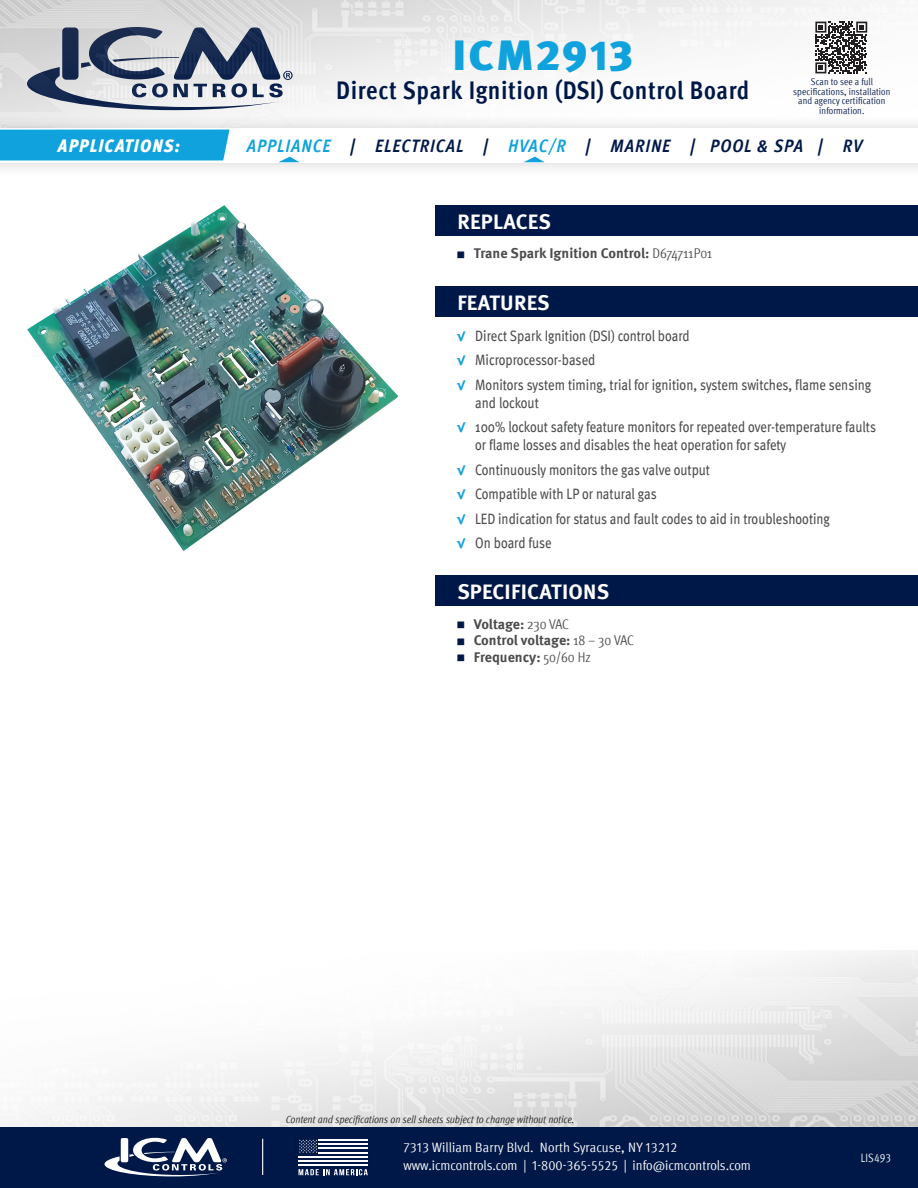
<style>
.page{position:relative;width:918px;height:1188px;background:#fff}
.page>*{position:absolute;margin:0;border:0;box-sizing:border-box;transform-origin:0 0}
.PART_NUMBER{font:900 42px "Meta Pro";letter-spacing:.03em;color:#0fa2dd;scale:1.06 1}
.PART_Description{font:700 condensed 25.5px "Meta Pro";letter-spacing:.025em;color:#001848}
.Heading_-section{font:700 21px "Meta Pro";letter-spacing:.01em;color:#fff}
.t1{font:italic 700 condensed 18px "Meta Pro";letter-spacing:.06em;color:#001848}
.t2{font:italic 900 condensed 18px "Meta Pro";letter-spacing:.07em;color:#fff}
.t3{font:condensed 15px/18px "Meta Pro";color:#4b4c4d}
.t4{font:700 14.1px "Meta Pro";color:#4b4c4d}
.t5{font:condensed 13.5px "Meta Pro";color:#fff;scale:1.06 1}
.Sm_Body_Copy{font:condensed 12px "Meta Pro";letter-spacing:.01em;color:#fff;scale:.95 1}
.t6{font:italic condensed 10.5px "Meta Pro";color:#231f20}
.t7{font:condensed 9.75px/9.8px "Meta Pro";letter-spacing:.01em;color:#001848;text-align:center}
.s1{color:#0fa2dd}
.s2{font-size:9px;color:#001848}
.s3{font-weight:400;font-stretch:condensed}
.s4{font-weight:700;font-stretch:normal;font-size:13.5px;color:#0fa2dd}
</style>
<div class="page">
<img style="left:4px;top:950px;width:914px;height:177px">
<div style="left:0;top:1127px;width:918px;height:61px;background:#001848"></div>
<svg style="left:105px;top:1137px;width:122px;height:39px"></svg>
<hr style="left:262px;top:1139px;width:1px;height:36px;background:#fff">
<hr style="left:299px;top:1156px;width:69px;height:2px;background:#fff">
<hr style="left:299px;top:1160px;width:69px;height:2px;background:#fff">
<hr style="left:299px;top:1164px;width:69px;height:2px;background:#fff">
<svg style="left:299px;top:1139px;width:18px;height:14px"></svg>
<hr style="left:319px;top:1139px;width:49px;height:2px;background:#fff">
<hr style="left:319px;top:1152px;width:49px;height:1px;background:#fff">
<hr style="left:319px;top:1143px;width:49px;height:2px;background:#fff">
<hr style="left:319px;top:1147px;width:49px;height:2px;background:#fff">
<svg style="left:299px;top:1169px;width:69px;height:6px"></svg>
<img style="left:0;top:0;width:878px;height:113px">
<div style="left:0;top:113px;width:918px;height:66px;background:#231f20;opacity:.2"></div>
<div style="left:0;top:128px;width:918px;height:34px;background:#fff"></div>
<div style="left:0;top:130px;width:230px;height:30px;background:#0fa2dd"></div>
<svg style="left:524px;top:157px;width:20px;height:5px"></svg>
<svg style="left:279px;top:157px;width:20px;height:5px"></svg>
<div style="left:436px;top:286px;width:482px;height:31px;background:#001848"></div>
<div style="left:436px;top:205px;width:482px;height:31px;background:#001848"></div>
<div style="left:436px;top:575px;width:482px;height:31px;background:#001848"></div>
<img style="left:27px;top:205px;width:371px;height:346px">
<svg style="left:815px;top:22px;width:52px;height:51px"></svg>
<p class="PART_NUMBER" style="left:453px;top:22px;width:172px">ICM2913</p>
<p class="PART_Description" style="left:336px;top:70px;width:415px">Direct Spark Ignition (DSI) Control Board</p>
<p class="t7" style="left:793px;top:76px;width:99px">Scan to see a full specifications, installation and agency certification information.</p>
<p class="t2" style="left:58px;top:131px;width:123px">APPLICATIONS:</p>
<p class="t1" style="left:247px;top:132px;width:617px"><span class="s1">APPLIANCE</span> | ELECTRICAL | <span class="s1">HVAC/R</span> | MARINE | POOL &amp; SPA | RV</p>
<p class="Heading_-section" style="left:457px;top:205px;width:95px">REPLACES</p>
<p class="t4" style="left:457px;top:242px;width:257px"><span class="s2">■</span> Trane Spark Ignition Control: <span class="s3">D674711P01</span></p>
<p class="Heading_-section" style="left:457px;top:286px;width:94px">FEATURES</p>
<p class="t3" style="left:457px;top:325px;width:234px"><span class="s4">√</span> Direct Spark Ignition (DSI) control board</p>
<p class="t3" style="left:457px;top:350px;width:140px"><span class="s4">√</span> Microprocessor-based</p>
<p class="t3" style="left:475px;top:374px;width:397px;text-indent:-18px"><span class="s4">√</span> Monitors system timing, trial for ignition, system switches, flame sensing and lockout</p>
<p class="t3" style="left:475px;top:417px;width:402px;text-indent:-18px"><span class="s4">√</span> 100% lockout safety feature monitors for repeated over-temperature faults or flame losses and disables the heat operation for safety</p>
<p class="t3" style="left:457px;top:459px;width:254px"><span class="s4">√</span> Continuously monitors the gas valve output</p>
<p class="t3" style="left:457px;top:484px;width:201px"><span class="s4">√</span> Compatible with LP or natural gas</p>
<p class="t3" style="left:457px;top:508px;width:374px"><span class="s4">√</span> LED indication for status and fault codes to aid in troubleshooting</p>
<p class="t3" style="left:457px;top:533px;width:96px"><span class="s4">√</span> On board fuse</p>
<p class="Heading_-section" style="left:457px;top:575px;width:153px">SPECIFICATIONS</p>
<p class="t4" style="left:457px;top:613px;width:113px"><span class="s2">■</span> Voltage: <span class="s3">230 VAC</span></p>
<p class="t4" style="left:457px;top:629px;width:178px"><span class="s2">■</span> Control voltage: <span class="s3">18 – 30 VAC</span></p>
<p class="t4" style="left:457px;top:646px;width:135px"><span class="s2">■</span> Frequency: <span class="s3">50/60 Hz</span></p>
<p class="t6" style="left:286px;top:1112px;width:290px">Content and specifications on sell sheets subject to change without notice.</p>
<p class="t5" style="left:403px;top:1138px;width:260px">7313 William Barry Blvd. North Syracuse, NY 13212</p>
<p class="t5" style="left:403px;top:1156px;width:329px">www.icmcontrols.com | 1-800-365-5525 | info@icmcontrols.com</p>
<p class="Sm_Body_Copy" style="left:861px;top:1149px;width:33px">LIS493</p>
</div>
